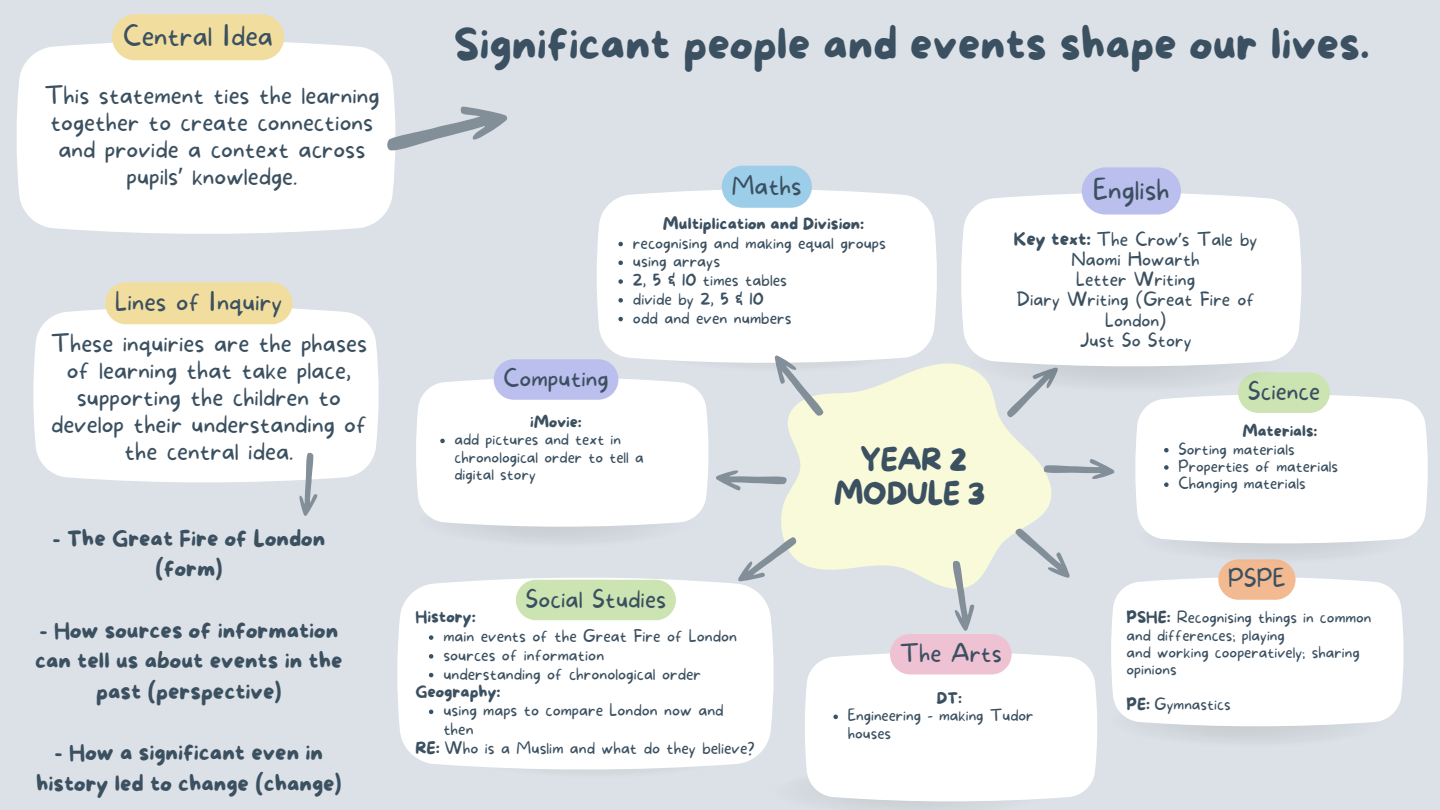
<style>
.page{position:relative;width:1440px;height:810px;background:#dbe1e6}
.page>*{position:absolute;margin:0;border:0;box-sizing:border-box;transform-origin:0 0}
.t1{font:44.4px "More Sugar";color:#3b5060}
.t2{font:31.1px/34.1px "More Sugar";letter-spacing:-.03em;color:#3b5060;text-align:center}
.t3{font:100 28.2px "More Sugar";color:#3b5060}
.t4{font:100 27.8px "More Sugar";color:#3b5060}
.t5{font:100 25.3px "More Sugar";color:#3b5060}
.t6{font:100 25.2px "More Sugar";color:#3b5060}
.t7{font:100 24.3px "More Sugar";color:#3b5060}
.t8{font:100 24.2px/27px "More Sugar";color:#3b5060;text-align:center}
.t9{font:22.2px/30.6px "More Sugar";color:#3b5060;text-align:center}
.t10{font:100 18.5px/20.2px "More Sugar";color:#3b5060;text-align:center}
.t11{font:100 16.5px "More Sugar";color:#3b5060}
.t12{font:16.5px "More Sugar";color:#3b5060}
.t13{font:100 16.4px/18.8px "More Sugar";color:#3b5060}
.t14{font:16.4px "More Sugar";color:#3b5060}
.t15{font:100 15.9px/17.2px "More Sugar";color:#3b5060}
.t16{font:15.9px "More Sugar";color:#3b5060}
.s1{font-family:"Noto Sans";font-weight:400}
.s2{font-weight:400}
</style>
<div class="page">
<svg style="left:781px;top:363px;width:270px;height:223px;background:#f4f6da"></svg>
<svg style="left:716px;top:465px;width:72px;height:28px"></svg>
<svg style="left:740px;top:527px;width:60px;height:59px"></svg>
<svg style="left:1003px;top:395px;width:48px;height:31px"></svg>
<svg style="left:1043px;top:457px;width:72px;height:27px"></svg>
<img style="left:834px;top:364px;width:92px;height:10px">
<div style="left:597px;top:187px;width:341px;height:177px;background:#fff"></div>
<svg style="left:722px;top:166px;width:90px;height:42px;background:#a4d1ea"></svg>
<svg style="left:618px;top:242px;width:5px;height:4px"></svg>
<svg style="left:618px;top:261px;width:5px;height:4px"></svg>
<svg style="left:618px;top:279px;width:5px;height:5px"></svg>
<svg style="left:618px;top:298px;width:5px;height:5px"></svg>
<svg style="left:618px;top:317px;width:5px;height:4px"></svg>
<svg style="left:764px;top:350px;width:70px;height:70px"></svg>
<svg style="left:416px;top:359px;width:293px;height:169px;background:#f4f5fa"></svg>
<svg style="left:397px;top:576px;width:377px;height:194px;background:#fcfcfd"></svg>
<div style="left:516px;top:580px;width:160px;height:40px;background:#cce3b2;border-radius:20px"></div>
<svg style="left:429px;top:635px;width:4px;height:5px"></svg>
<svg style="left:429px;top:654px;width:4px;height:5px"></svg>
<svg style="left:429px;top:673px;width:4px;height:4px"></svg>
<svg style="left:429px;top:710px;width:4px;height:4px"></svg>
<svg style="left:1111px;top:566px;width:293px;height:162px;background:#faf7f6"></svg>
<svg style="left:1007px;top:524px;width:63px;height:59px"></svg>
<div style="left:890px;top:634px;width:122px;height:40px;background:#eec1d3;border-radius:20px"></div>
<svg style="left:804px;top:651px;width:293px;height:152px;background:#fbf8fa"></svg>
<img style="left:1198px;top:545px;width:154px;height:21px">
<div style="left:1135px;top:395px;width:293px;height:150px;background:#fff"></div>
<div style="left:1238px;top:372px;width:92px;height:41px;background:#cce3b2;border-radius:20px"></div>
<img style="left:965px;top:368px;width:329px;height:27px">
<svg style="left:960px;top:193px;width:342px;height:175px;background:#fcfcfd"></svg>
<svg style="left:1082px;top:167px;width:99px;height:48px;background:#c0c4ee"></svg>
<svg style="left:941px;top:559px;width:39px;height:72px"></svg>
<div style="left:16px;top:42px;width:378px;height:192px;background:#fff"></div>
<svg style="left:33px;top:304px;width:346px;height:179px;background:#fcfdfd"></svg>
<svg style="left:383px;top:93px;width:125px;height:79px"></svg>
<svg style="left:296px;top:452px;width:23px;height:64px"></svg>
<svg style="left:112px;top:14px;width:172px;height:46px;background:#f0dea2"></svg>
<svg style="left:105px;top:282px;width:187px;height:42px;background:#f0dda2"></svg>
<p class="t4" style="left:123px;top:20px;width:151px">Central Idea</p>
<p class="t8" style="left:44px;top:82px;width:337px">This statement ties the learning together to create connections and provide a context across pupils<span class="s1">’</span> knowledge.</p>
<p class="t5" style="left:115px;top:287px;width:169px">Lines of Inquiry</p>
<p class="t8" style="left:51px;top:331px;width:318px">These inquiries are the phases of learning that take place, supporting the children to develop their understanding of the central idea.</p>
<p class="t9" style="left:53px;top:524px;width:274px">- The Great Fire of London (form)</p>
<p class="t9" style="left:35px;top:616px;width:309px">- How sources of information can tell us about events in the past (perspective)</p>
<p class="t9" style="left:36px;top:739px;width:307px">- How a significant even in history led to change (change)</p>
<p class="t1" style="left:454px;top:21px;width:918px">Significant people and events shape our lives.</p>
<h4 class="t6" style="left:732px;top:171px;width:71px">Maths</h4>
<h1 class="t12" style="left:663px;top:215px;width:203px">Multiplication and Division:</h1>
<p class="t11" style="left:633px;top:233px;width:255px">recognising and making equal groups</p>
<h6 class="t11" style="left:633px;top:252px;width:89px">using arrays</h6>
<p class="t11" style="left:633px;top:270px;width:156px">2, 5 &amp; 10 times tables</p>
<p class="t11" style="left:633px;top:289px;width:133px">divide by 2, 5 &amp; 10</p>
<h4 class="t11" style="left:633px;top:308px;width:160px">odd and even numbers</h4>
<p class="t7" style="left:503px;top:364px;width:107px">Computing</p>
<p class="t16" style="left:530px;top:414px;width:53px">iMovie:</p>
<p class="t15" style="left:455px;top:432px;width:191px">add pictures and text in chronological order to tell a digital story</p>
<h3 class="t2" style="left:834px;top:444px;width:153px">YEAR 2<br>MODULE 3</h3>
<p class="t3" style="left:1093px;top:173px;width:78px">English</p>
<p class="t10" style="left:1014px;top:230px;width:245px"><span class="s2">Key text:</span> The Crow<span class="s1">’</span>s Tale by<br>Naomi Howarth</p>
<p class="t10" style="left:1076px;top:270px;width:120px">Letter Writing</p>
<h6 class="t10" style="left:1017px;top:290px;width:240px">Diary Writing (Great Fire of<br>London)</h6>
<p class="t10" style="left:1080px;top:331px;width:113px">Just So Story</p>
<p class="t7" style="left:1248px;top:377px;width:74px">Science</p>
<p class="t16" style="left:1242px;top:423px;width:77px">Materials:</p>
<p class="t15" style="left:1178px;top:441px;width:118px">Sorting materials</p>
<h2 class="t15" style="left:1178px;top:458px;width:161px">Properties of materials</h2>
<h6 class="t15" style="left:1178px;top:476px;width:129px">Changing materials</h6>
<p class="t7" style="left:526px;top:585px;width:142px">Social Studies</p>
<p class="t14" style="left:415px;top:608px;width:62px">History:</p>
<p class="t13" style="left:443px;top:627px;width:295px">main events of the Great Fire of London</p>
<p class="t13" style="left:443px;top:646px;width:162px">sources of information</p>
<p class="t13" style="left:443px;top:665px;width:259px">understanding of chronological order</p>
<p class="t14" style="left:415px;top:683px;width:87px">Geography:</p>
<p class="t13" style="left:443px;top:702px;width:282px">using maps to compare London now and then</p>
<p class="t13" style="left:415px;top:739px;width:341px"><span class="s2">RE:</span> Who is a Muslim and what do they believe?</p>
<p class="t7" style="left:900px;top:639px;width:104px">The Arts</p>
<p class="t16" style="left:936px;top:689px;width:27px">DT:</p>
<p class="t15" style="left:848px;top:708px;width:187px">Engineering - making Tudor houses</p>
<p class="t7" style="left:1228px;top:564px;width:59px">PSPE</p>
<h4 class="t15" style="left:1127px;top:610px;width:247px"><span class="s2">PSHE:</span> Recognising things in common and differences; playing</h4>
<p class="t15" style="left:1127px;top:644px;width:235px">and working cooperatively; sharing</p>
<h6 class="t15" style="left:1127px;top:661px;width:52px">opinions</h6>
<p class="t15" style="left:1127px;top:696px;width:106px"><span class="s2">PE:</span> Gymnastics</p>
</div>
